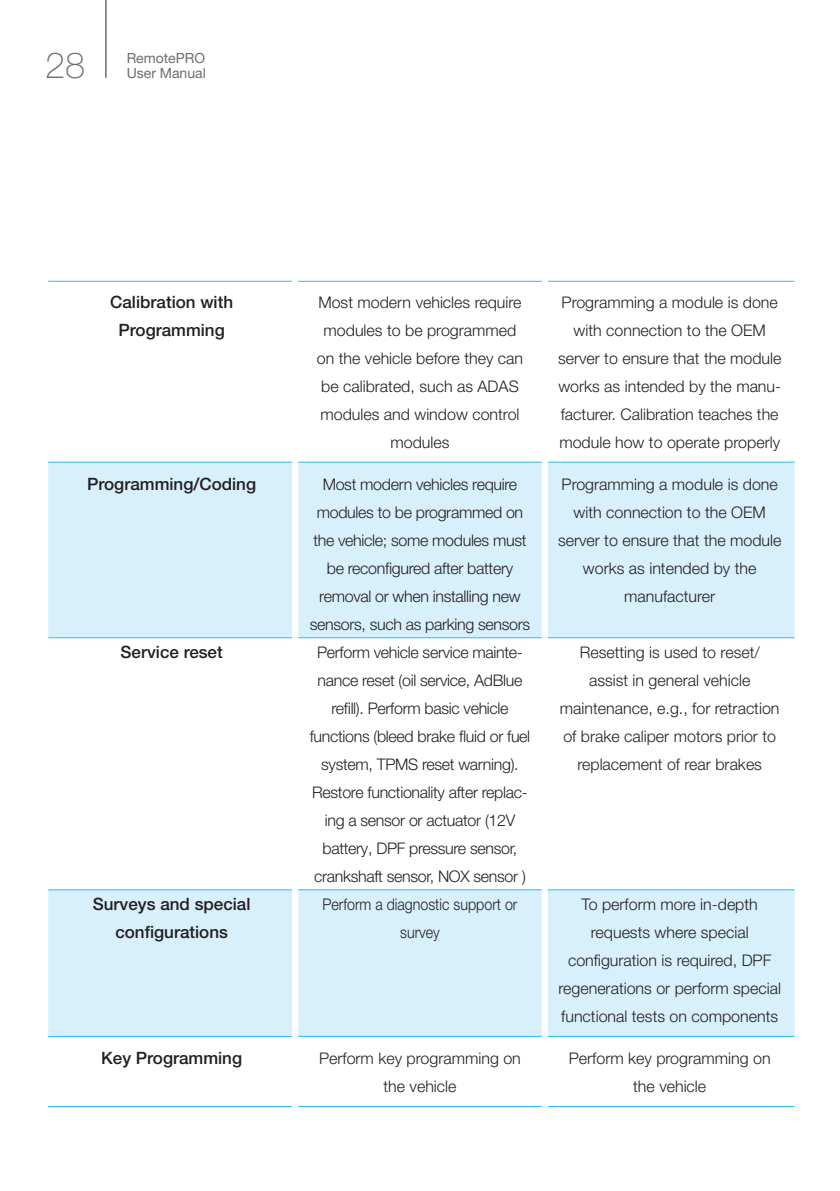
<style>
.page{position:relative;width:840px;height:1191px;background:#fff}
.page>*{position:absolute;margin:0;border:0;box-sizing:border-box;transform-origin:0 0}
.t1{font:100 36px "Helvetica Neue LT Pro";color:#6c6d70}
.XX___100___Wide___Co{font:500 17px/28px "Helvetica Neue LT Pro";color:#231f20;text-align:center}
.XX___100___Wide___Co-2{font:300 16px/28px "Helvetica Neue LT Pro";color:#231f20;text-align:center}
.XX___100___Wide___Co-3{font:300 16px/28px "Helvetica Neue LT Pro";letter-spacing:-.02em;color:#231f20;text-align:center}
.XX___100___Wide___Co-4{font:300 16px/28px "Helvetica Neue LT Pro";color:#231f20;text-align:center;scale:.89 1}
.t2{font:14px "Helvetica Neue LT Pro";color:#6c6d70}
</style>
<div class="page">
<hr style="left:105px;top:0;width:1px;height:78px;background:#231f20">
<svg style="left:48px;top:463px;width:746px;height:573px;fill:#d8f0fb"></svg>
<hr style="left:48px;top:281px;width:244px;height:1px;background:#26bff0">
<hr style="left:298px;top:281px;width:243px;height:1px;background:#26bff0">
<hr style="left:48px;top:462px;width:244px;height:1px;background:#26bff0">
<hr style="left:298px;top:462px;width:243px;height:1px;background:#26bff0">
<hr style="left:48px;top:637px;width:244px;height:1px;background:#26bff0">
<hr style="left:298px;top:637px;width:243px;height:1px;background:#26bff0">
<hr style="left:48px;top:889px;width:244px;height:1px;background:#26bff0">
<hr style="left:298px;top:889px;width:243px;height:1px;background:#26bff0">
<hr style="left:48px;top:1036px;width:244px;height:1px;background:#26bff0">
<hr style="left:298px;top:1036px;width:243px;height:1px;background:#26bff0">
<hr style="left:48px;top:1106px;width:244px;height:1px;background:#26bff0">
<hr style="left:298px;top:1106px;width:243px;height:1px;background:#26bff0">
<div style="left:292px;top:462px;width:6px;height:176px;background:#fff"></div>
<div style="left:541px;top:462px;width:6px;height:176px;background:#fff"></div>
<div style="left:292px;top:638px;width:6px;height:252px;background:#fff"></div>
<div style="left:541px;top:638px;width:6px;height:252px;background:#fff"></div>
<div style="left:292px;top:890px;width:6px;height:146px;background:#fff"></div>
<div style="left:541px;top:890px;width:6px;height:146px;background:#fff"></div>
<hr style="left:547px;top:281px;width:247px;height:1px;background:#26bff0">
<hr style="left:547px;top:462px;width:247px;height:1px;background:#26bff0">
<hr style="left:547px;top:637px;width:247px;height:1px;background:#26bff0">
<hr style="left:547px;top:889px;width:247px;height:1px;background:#26bff0">
<hr style="left:547px;top:1036px;width:247px;height:1px;background:#26bff0">
<hr style="left:547px;top:1106px;width:247px;height:1px;background:#26bff0">
<h1 class="t1" style="left:45px;top:44px;width:42px">28</h1>
<p class="t2" style="left:127px;top:49px;width:80px">RemotePRO</p>
<p class="t2" style="left:127px;top:64px;width:81px">User Manual</p>
<p class="XX___100___Wide___Co" style="left:110px;top:288px;width:124px">Calibration with<br>Programming</p>
<p class="XX___100___Wide___Co-2" style="left:317px;top:288px;width:208px">Most modern vehicles require modules to be programmed on the vehicle before they can be calibrated, such as ADAS modules and window control modules</p>
<p class="XX___100___Wide___Co-2" style="left:557px;top:288px;width:225px">Programming a module is done with connection to the OEM server to ensure that the module works as intended by the manu&shy;facturer. Calibration teaches the module how to operate properly</p>
<p class="XX___100___Wide___Co" style="left:87px;top:470px;width:170px">Programming/Coding</p>
<p class="XX___100___Wide___Co-3" style="left:309px;top:470px;width:222px">Most modern vehicles require modules to be programmed on the vehicle; some modules must be reconfigured after battery removal or when installing new sensors, such as parking sensors</p>
<p class="XX___100___Wide___Co-2" style="left:557px;top:470px;width:225px">Programming a module is done with connection to the OEM server to ensure that the module works as intended by the manufacturer</p>
<p class="XX___100___Wide___Co" style="left:120px;top:638px;width:104px">Service reset</p>
<p class="XX___100___Wide___Co-3" style="left:309px;top:638px;width:222px">Perform vehicle service mainte&shy;nance reset (oil service, AdBlue refill). Perform basic vehicle functions (bleed brake fluid or fuel system, TPMS reset warning).<br>Restore functionality after replac&shy;ing a sensor or actuator (12V battery, DPF pressure sensor, crankshaft sensor, NOX sensor )</p>
<p class="XX___100___Wide___Co-2" style="left:559px;top:638px;width:221px">Resetting is used to reset/ assist in general vehicle maintenance, e.g., for retraction of brake caliper motors prior to replacement of rear brakes</p>
<p class="XX___100___Wide___Co" style="left:93px;top:890px;width:159px">Surveys and special configurations</p>
<p class="XX___100___Wide___Co-4" style="left:322px;top:890px;width:220px">Perform a diagnostic support or survey</p>
<p class="XX___100___Wide___Co-2" style="left:558px;top:890px;width:224px">To perform more in-depth requests where special configuration is required, DPF regenerations or perform special functional tests on components</p>
<p class="XX___100___Wide___Co" style="left:101px;top:1044px;width:142px">Key Programming</p>
<p class="XX___100___Wide___Co-2" style="left:319px;top:1044px;width:203px">Perform key programming on the vehicle</p>
<p class="XX___100___Wide___Co-2" style="left:568px;top:1044px;width:203px">Perform key programming on the vehicle</p>
</div>
